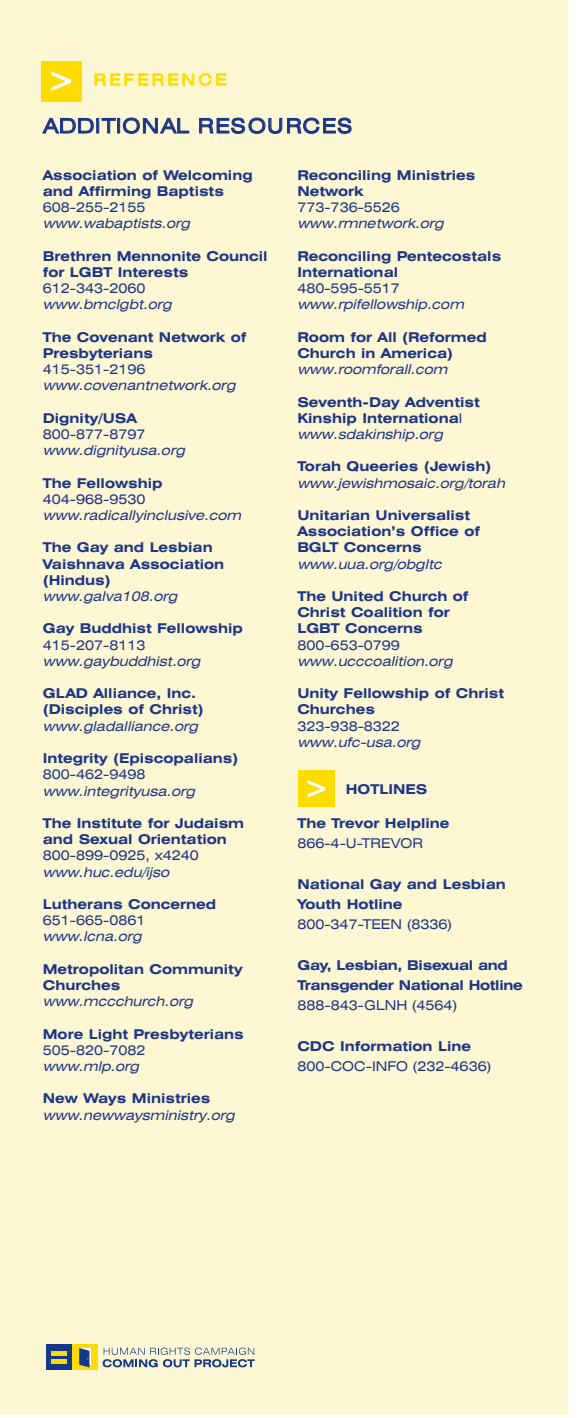
<style>
.page{position:relative;width:588px;height:1418px;background:#fff}
.page>*{position:absolute;margin:0;border:0;box-sizing:border-box;transform-origin:0 0}
.t1{font:expanded 20.25px "Swiss 721 BT";letter-spacing:.05em;color:#1c3685}
.t2{font:expanded 15.75px "Swiss 721 BT";letter-spacing:.21em;color:#ffdc01}
.t3{font:700 expanded 13.5px/16.2px "Swiss 721 BT";color:#1c3685}
.t4{font:italic expanded 13.5px "Swiss 721 BT";color:#1c3685}
.t5{font:expanded 13.5px "Swiss 721 BT";color:#1c3685}
.t6{font:700 expanded 13.5px/20.2px "Swiss 721 BT";letter-spacing:-.02em;color:#1c3685}
.s1{font-weight:400}
.s2{font-weight:400;font-style:italic}
</style>
<div class="page">
<div style="left:0;top:0;width:567px;height:1414px;background:#fef7d4"></div>
<div style="left:41px;top:61px;width:40px;height:41px;background:#ffdc01"></div>
<svg style="left:51px;top:71px;width:20px;height:20px"></svg>
<svg style="left:102px;top:1347px;width:152px;height:20px"></svg>
<div style="left:46px;top:1344px;width:26px;height:26px;background:#153889"></div>
<hr style="left:51px;top:1351px;width:16px;height:4px;background:#ffdc01">
<div style="left:51px;top:1358px;width:16px;height:5px;background:#ffdc01"></div>
<div style="left:72px;top:1344px;width:26px;height:26px;background:#ffdc01"></div>
<svg style="left:89px;top:1348px;width:2px;height:16px"></svg>
<svg style="left:79px;top:1348px;width:10px;height:19px"></svg>
<div style="left:298px;top:770px;width:36px;height:37px;background:#ffdc01"></div>
<svg style="left:307px;top:780px;width:18px;height:17px"></svg>
<p class="t2" style="left:94px;top:74px;width:134px">REFERENCE</p>
<h1 class="t1" style="left:43px;top:118px;width:310px">ADDITIONAL RESOURCES</h1>
<p class="t3" style="left:43px;top:168px;width:211px">Association of Welcoming and Affirming Baptists</p>
<p class="t5" style="left:43px;top:202px;width:104px">608-255-2155</p>
<p class="t4" style="left:43px;top:218px;width:151px">www.wabaptists.org</p>
<p class="t3" style="left:43px;top:249px;width:226px">Brethren Mennonite Council for LGBT Interests</p>
<p class="t5" style="left:43px;top:283px;width:104px">612-343-2060</p>
<p class="t4" style="left:43px;top:299px;width:133px">www.bmclgbt.org</p>
<p class="t3" style="left:43px;top:330px;width:205px">The Covenant Network of<br>Presbyterians</p>
<p class="t5" style="left:43px;top:364px;width:104px">415-351-2196</p>
<p class="t4" style="left:43px;top:380px;width:197px">www.covenantnetwork.org</p>
<p class="t3" style="left:43px;top:411px;width:96px">Dignity/USA</p>
<p class="t5" style="left:43px;top:429px;width:104px">800-877-8797</p>
<p class="t4" style="left:43px;top:445px;width:146px">www.dignityusa.org</p>
<p class="t3" style="left:43px;top:476px;width:121px">The Fellowship</p>
<p class="t5" style="left:43px;top:494px;width:104px">404-968-9530</p>
<p class="t4" style="left:43px;top:510px;width:202px">www.radicallyinclusive.com</p>
<p class="t3" style="left:43px;top:541px;width:183px">The Gay and Lesbian<br>Vaishnava Association (Hindus)</p>
<p class="t4" style="left:43px;top:591px;width:138px">www.galva108.org</p>
<p class="t3" style="left:43px;top:622px;width:201px">Gay Buddhist Fellowship</p>
<p class="t5" style="left:43px;top:640px;width:104px">415-207-8113</p>
<p class="t4" style="left:43px;top:656px;width:162px">www.gaybuddhist.org</p>
<p class="t3" style="left:43px;top:686px;width:162px">GLAD Alliance, Inc. (Disciples of Christ)</p>
<p class="t4" style="left:43px;top:721px;width:159px">www.gladalliance.org</p>
<p class="t3" style="left:43px;top:751px;width:197px">Integrity (Episcopalians)</p>
<p class="t5" style="left:43px;top:769px;width:104px">800-462-9498</p>
<p class="t4" style="left:43px;top:785px;width:156px">www.integrityusa.org</p>
<p class="t3" style="left:43px;top:816px;width:203px">The Institute for Judaism and Sexual Orientation</p>
<p class="t5" style="left:43px;top:850px;width:157px">800-899-0925, x4240</p>
<p class="t4" style="left:43px;top:866px;width:130px">www.huc.edu/ijso</p>
<p class="t3" style="left:43px;top:897px;width:175px">Lutherans Concerned</p>
<p class="t5" style="left:43px;top:915px;width:104px">651-665-0861</p>
<p class="t4" style="left:43px;top:931px;width:103px">www.lcna.org</p>
<p class="t3" style="left:43px;top:962px;width:201px">Metropolitan Community<br>Churches</p>
<p class="t4" style="left:43px;top:996px;width:154px">www.mccchurch.org</p>
<p class="t3" style="left:43px;top:1027px;width:202px">More Light Presbyterians</p>
<p class="t5" style="left:43px;top:1045px;width:104px">505-820-7082</p>
<p class="t4" style="left:43px;top:1061px;width:100px">www.mlp.org</p>
<p class="t3" style="left:43px;top:1091px;width:169px">New Ways Ministries</p>
<p class="t4" style="left:43px;top:1109px;width:196px">www.newwaysministry .org</p>
<p class="t3" style="left:297px;top:168px;width:179px">Reconciling Ministries<br>Network</p>
<p class="t5" style="left:297px;top:202px;width:104px">773-736-5526</p>
<p class="t4" style="left:297px;top:218px;width:150px">www.rmnetwork.org</p>
<p class="t3" style="left:297px;top:249px;width:205px">Reconciling Pentecostals<br>International</p>
<p class="t5" style="left:297px;top:283px;width:104px">480-595-5517</p>
<p class="t4" style="left:297px;top:299px;width:170px">www.rpifellowship.com</p>
<p class="t3" style="left:297px;top:330px;width:191px">Room for All (Reformed<br>Church in America)</p>
<p class="t4" style="left:297px;top:364px;width:154px">www.roomforall.com</p>
<p class="t3" style="left:297px;top:395px;width:184px">Seventh-Day Adventist<br>Kinship Internationa<span class="s1">l </span><span class="s2">www.sdakinship.org</span></p>
<p class="t3" style="left:297px;top:460px;width:195px">Torah Queeries (Jewish)</p>
<p class="t4" style="left:297px;top:478px;width:211px">www.jewishmosaic.org/torah</p>
<p class="t3" style="left:297px;top:508px;width:184px">Unitarian Universalist<br>Association’s Office of<br>BGLT Concerns</p>
<p class="t4" style="left:297px;top:559px;width:148px">www.uua.org/obgltc</p>
<p class="t3" style="left:297px;top:589px;width:173px">The United Church of<br>Christ Coalition for<br>LGBT Concerns</p>
<p class="t5" style="left:297px;top:640px;width:104px">800-653-0799</p>
<p class="t4" style="left:297px;top:656px;width:159px">www.ucccoalition.org</p>
<p class="t3" style="left:297px;top:686px;width:208px">Unity Fellowship of Christ<br>Churches</p>
<p class="t5" style="left:297px;top:721px;width:104px">323-938-8322</p>
<p class="t4" style="left:297px;top:737px;width:127px">www.ufc-usa.org</p>
<p class="t3" style="left:345px;top:782px;width:83px">HOTLINES</p>
<p class="t3" style="left:297px;top:816px;width:153px">The Trevor Helpline</p>
<p class="t5" style="left:297px;top:838px;width:127px">866-4-U-TREVOR</p>
<p class="t3" style="left:297px;top:875px;width:210px;line-height:20.2px">National Gay and Lesbian<br>Youth Hotline</p>
<p class="t5" style="left:297px;top:919px;width:156px">800-347-TEEN (8336)</p>
<p class="t6" style="left:297px;top:956px;width:227px">Gay, Lesbian, Bisexual and<br>Transgender National Hotline</p>
<p class="t5" style="left:297px;top:1000px;width:161px">888-843-GLNH (4564)</p>
<p class="t3" style="left:297px;top:1039px;width:175px">CDC Information Line</p>
<p class="t5" style="left:297px;top:1061px;width:195px">800-COC-INFO (232-4636)</p>
</div>
